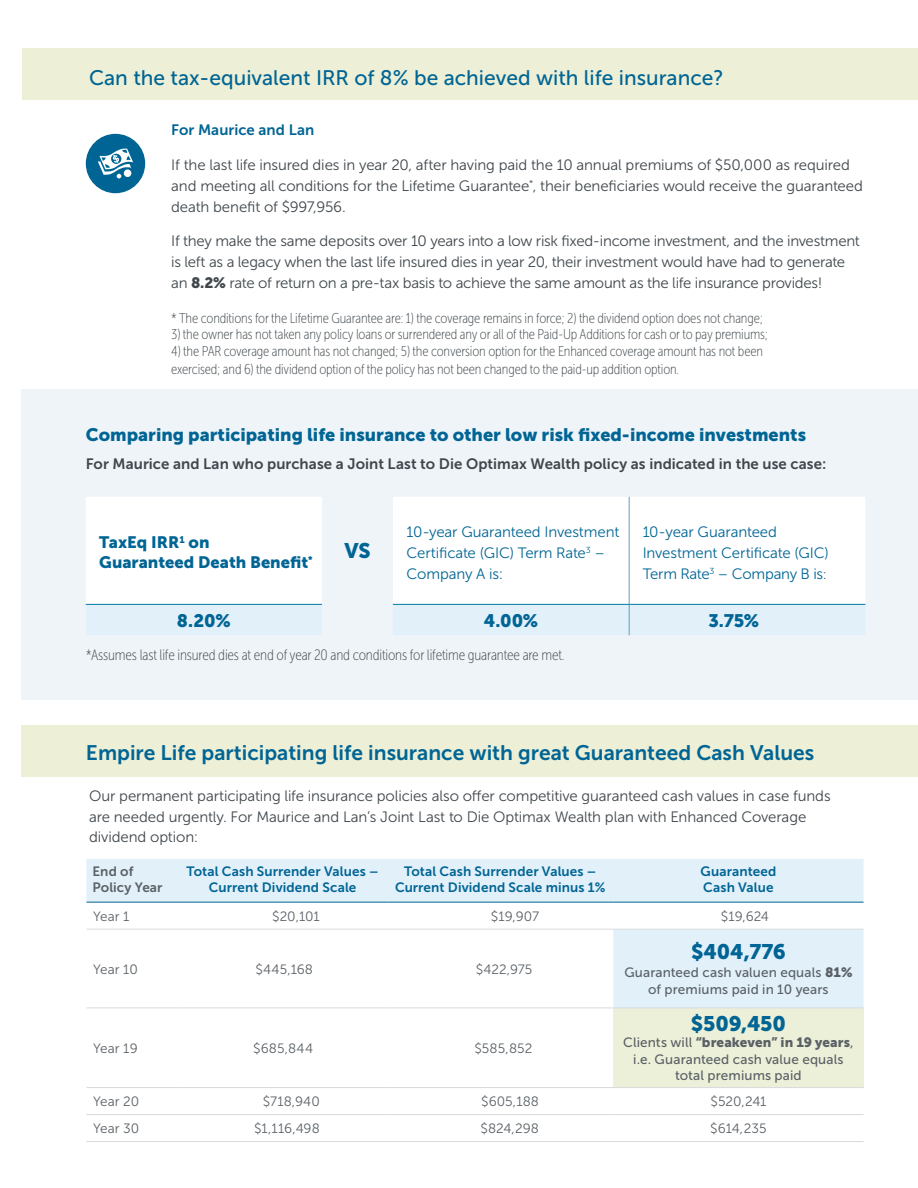
<style>
.page{position:relative;width:918px;height:1188px;background:#fff}
.page>*{position:absolute;margin:0;border:0;box-sizing:border-box;transform-origin:0 0}
.EL_SubHead_2_-_16_pt{font:21px "Museo Sans 700";color:#006594}
.EL_SubHead_2_-_16_pt-2{font:21px "Museo Sans 500";color:#006594}
.EL_Table_Text{font:21px "Museo Sans 900";letter-spacing:-.005em;color:#006594}
.EL_Heading_3_-_12_pt{font:18px "Museo Sans 900";color:#006594}
.EL_Table_Text-2{font:18px "Museo Sans 900";color:#006594}
.EL_Heading_3_-_12_pt-2{font:16.5px/19.8px "Museo Sans 900";color:#006594}
.New_Brand_Body_Copy_10_14{font:15px/21px "Museo Sans 300";letter-spacing:-.015em;color:#3f474c}
.New_Brand_Body_Copy_10_14-2{font:15px/21px "Museo Sans 300";letter-spacing:-.01em;color:#006594}
.EL_Heading_3_-_12_pt-3{font:15px "Museo Sans 700";letter-spacing:.005em;color:#3f474c}
.EL_Footnote_Legal{font:15px "Museo Sans Cond 100";letter-spacing:-.01em;color:#3f474c}
.EL_Heading_3_-_12_pt-4{font:15px "Museo Sans 700";letter-spacing:.005em;color:#006594}
.EL_Footnote_Legal-2{font:14.25px/18px "Museo Sans Cond 100";letter-spacing:-.01em;color:#3f474c}
.EL_Table_Text-3{font:13.5px "Museo Sans 300";letter-spacing:.005em;color:#5a6166}
.EL_Table_Text-4{font:13.5px/16.5px "Museo Sans 500";letter-spacing:.01em;color:#5a6166;text-align:center}
.EL_Table_Text-5{font:13.5px/16.5px "Museo Sans 700";letter-spacing:.01em;color:#006594;text-align:center}
.EL_Table_Text-6{font:13.5px/16.5px "Museo Sans 700";letter-spacing:.01em;color:#5a6166}
.s1{font-family:"Museo Sans 900"}
.s2{font-size:13.5px;color:#3f474c}
</style>
<div class="page">
<div style="left:22px;top:48px;width:896px;height:52px;background:#edefd6"></div>
<div style="left:86px;top:134px;width:59px;height:59px;background:#006594;border-radius:50%"></div>
<svg style="left:98px;top:149px;width:35px;height:29px"></svg>
<div style="left:22px;top:725px;width:896px;height:52px;background:#edefd6"></div>
<div style="left:21px;top:389px;width:897px;height:310px;background:#eff4f9"></div>
<svg style="left:86px;top:497px;width:779px;height:107px;fill:#fff"></svg>
<svg style="left:86px;top:604px;width:779px;height:31px"></svg>
<hr style="left:629px;top:604px;width:236px;height:1px;background:#0079a6">
<hr style="left:86px;top:604px;width:236px;height:1px;background:#0079a6">
<hr style="left:629px;top:497px;width:1px;height:107px;background:#629fc3">
<hr style="left:629px;top:605px;width:1px;height:30px;background:#629fc3">
<hr style="left:393px;top:604px;width:236px;height:1px;background:#0079a6">
<svg style="left:86px;top:859px;width:778px;height:149px;fill:#e2f0fa"></svg>
<svg style="left:86px;top:903px;width:92px;height:105px"></svg>
<div style="left:613px;top:1008px;width:251px;height:80px;background:#edf0d8"></div>
<hr style="left:86px;top:902px;width:92px;height:1px;background:#006594">
<hr style="left:178px;top:902px;width:209px;height:1px;background:#006594">
<hr style="left:387px;top:902px;width:226px;height:1px;background:#006594">
<hr style="left:613px;top:902px;width:251px;height:1px;background:#006594">
<hr style="left:86px;top:929px;width:92px;height:1px;background:#d7dbde">
<hr style="left:178px;top:929px;width:209px;height:1px;background:#d7dbde">
<hr style="left:387px;top:929px;width:226px;height:1px;background:#d7dbde">
<hr style="left:613px;top:929px;width:251px;height:1px;background:#d7dbde">
<hr style="left:86px;top:1008px;width:92px;height:1px;background:#d7dbde">
<hr style="left:178px;top:1008px;width:209px;height:1px;background:#d7dbde">
<hr style="left:387px;top:1008px;width:226px;height:1px;background:#d7dbde">
<hr style="left:613px;top:1008px;width:251px;height:1px;background:#d7dbde">
<hr style="left:86px;top:1087px;width:92px;height:1px;background:#d7dbde">
<hr style="left:178px;top:1087px;width:209px;height:1px;background:#d7dbde">
<hr style="left:387px;top:1087px;width:226px;height:1px;background:#d7dbde">
<hr style="left:613px;top:1087px;width:251px;height:1px;background:#d7dbde">
<hr style="left:86px;top:1114px;width:92px;height:1px;background:#d7dbde">
<hr style="left:178px;top:1114px;width:209px;height:1px;background:#d7dbde">
<hr style="left:387px;top:1114px;width:226px;height:1px;background:#d7dbde">
<hr style="left:613px;top:1114px;width:251px;height:1px;background:#d7dbde">
<hr style="left:86px;top:1141px;width:92px;height:1px;background:#d7dbde">
<hr style="left:178px;top:1141px;width:209px;height:1px;background:#d7dbde">
<hr style="left:387px;top:1141px;width:226px;height:1px;background:#d7dbde">
<hr style="left:613px;top:1141px;width:251px;height:1px;background:#d7dbde">
<h2 class="EL_SubHead_2_-_16_pt-2" style="left:89px;top:66px;width:636px">Can the tax-equivalent IRR of 8% be achieved with life insurance?</h2>
<h2 class="EL_Heading_3_-_12_pt-4" style="left:171px;top:122px;width:145px">For Maurice and Lan</h2>
<p class="New_Brand_Body_Copy_10_14" style="left:171px;top:154px;width:693px">If the last life insured dies in year 20, after having paid the 10 annual premiums of $50,000 as required and meeting all conditions for the Lifetime Guarantee<sup>*</sup>, their beneficiaries would receive the guaranteed death benefit of $997,956.</p>
<p class="New_Brand_Body_Copy_10_14" style="left:171px;top:231px;width:690px">If they make the same deposits over 10 years into a low risk fixed-income investment, and the investment is left as a legacy when the last life insured dies in year 20, their investment would have had to generate an <span class="s1">8.2%</span> rate of return on a pre-tax basis to achieve the same amount as the life insurance provides!</p>
<p class="EL_Footnote_Legal-2" style="left:171px;top:309px;width:593px">* The conditions for the Lifetime Guarantee are: 1) the coverage remains in force; 2) the dividend option does not change;</p>
<p class="EL_Footnote_Legal-2" style="left:171px;top:326px;width:598px">3) the owner has not taken any policy loans or surrendered any or all of the Paid-Up Additions for cash or to pay premiums;</p>
<p class="EL_Footnote_Legal-2" style="left:171px;top:342px;width:593px">4) the PAR coverage amount has not changed; 5) the conversion option for the Enhanced coverage amount has not been exercised; and 6) the dividend option of the policy has not been changed to the paid-up addition option.</p>
<h2 class="EL_Heading_3_-_12_pt" style="left:86px;top:425px;width:722px">Comparing participating life insurance to other low risk fixed-income investments</h2>
<h2 class="EL_Heading_3_-_12_pt-3" style="left:86px;top:456px;width:742px">For Maurice and Lan who purchase a Joint Last to Die Optimax Wealth policy as indicated in the use case:</h2>
<h2 class="EL_Heading_3_-_12_pt-2" style="left:99px;top:532px;width:215px">TaxEq IRR<sup>1</sup> on<br>Guaranteed Death Benefit<sup>*</sup></h2>
<p class="EL_Table_Text" style="left:344px;top:539px;width:28px">VS</p>
<p class="New_Brand_Body_Copy_10_14-2" style="left:406px;top:521px;width:214px">10-year Guaranteed Investment<br>Certificate (GIC) Term Rate<sup>3</sup> –<br>Company A is:</p>
<p class="New_Brand_Body_Copy_10_14-2" style="left:643px;top:521px;width:188px">10-year Guaranteed<br>Investment Certificate (GIC)<br>Term Rate<sup>3</sup> – Company B is<span class="s2">:</span></p>
<p class="EL_Table_Text-2" style="left:177px;top:610px;width:55px">8.20%</p>
<p class="EL_Table_Text-2" style="left:484px;top:610px;width:56px">4.00%</p>
<p class="EL_Table_Text-2" style="left:708px;top:610px;width:52px">3.75%</p>
<p class="EL_Footnote_Legal" style="left:86px;top:647px;width:480px">*Assumes last life insured dies at end of year 20 and conditions for lifetime guarantee are met.</p>
<h2 class="EL_SubHead_2_-_16_pt" style="left:86px;top:741px;width:730px">Empire Life participating life insurance with great Guaranteed Cash Values</h2>
<p class="New_Brand_Body_Copy_10_14" style="left:89px;top:786px;width:743px;line-height:20.2px">Our permanent participating life insurance policies also offer competitive guaranteed cash values in case funds are needed urgently. For Maurice and Lan’s Joint Last to Die Optimax Wealth plan with Enhanced Coverage dividend option:</p>
<p class="EL_Table_Text-6" style="left:92px;top:863px;width:72px">End of<br>Policy Year</p>
<p class="EL_Table_Text-5" style="left:186px;top:863px;width:194px">Total Cash Surrender Values –<br>Current Dividend Scale</p>
<p class="EL_Table_Text-5" style="left:395px;top:863px;width:212px">Total Cash Surrender Values –<br>Current Dividend Scale minus 1%</p>
<p class="EL_Table_Text-5" style="left:701px;top:863px;width:77px;text-align:left">Guaranteed<br>Cash Value</p>
<p class="EL_Table_Text-3" style="left:93px;top:909px;width:38px">Year 1</p>
<p class="EL_Table_Text-3" style="left:272px;top:909px;width:49px">$20,101</p>
<p class="EL_Table_Text-3" style="left:491px;top:909px;width:50px">$19,907</p>
<p class="EL_Table_Text-3" style="left:721px;top:909px;width:50px">$19,624</p>
<p class="EL_Table_Text-3" style="left:93px;top:962px;width:46px">Year 10</p>
<p class="EL_Table_Text-3" style="left:255px;top:962px;width:59px">$445,168</p>
<p class="EL_Table_Text-3" style="left:476px;top:962px;width:58px">$422,975</p>
<p class="EL_Table_Text-3" style="left:93px;top:1041px;width:46px">Year 19</p>
<p class="EL_Table_Text-3" style="left:253px;top:1041px;width:61px">$685,844</p>
<p class="EL_Table_Text-3" style="left:474px;top:1041px;width:59px">$585,852</p>
<p class="EL_Table_Text" style="left:691px;top:940px;width:96px">$404,776</p>
<p class="EL_Table_Text-4" style="left:624px;top:964px;width:230px">Guaranteed cash valuen equals <span class="s1">81% </span>of premiums paid in 10 years</p>
<p class="EL_Table_Text" style="left:691px;top:1012px;width:96px">$509,450</p>
<p class="EL_Table_Text-4" style="left:623px;top:1034px;width:232px">Clients will <span class="s1">“breakeven” in 19 years</span>, i.e. Guaranteed cash value equals total premiums paid</p>
<p class="EL_Table_Text-3" style="left:93px;top:1094px;width:48px">Year 20</p>
<p class="EL_Table_Text-3" style="left:263px;top:1094px;width:59px">$718,940</p>
<p class="EL_Table_Text-3" style="left:481px;top:1094px;width:59px">$605,188</p>
<p class="EL_Table_Text-3" style="left:710px;top:1094px;width:57px">$520,241</p>
<p class="EL_Table_Text-3" style="left:93px;top:1121px;width:48px">Year 30</p>
<p class="EL_Table_Text-3" style="left:254px;top:1121px;width:67px">$1,116,498</p>
<p class="EL_Table_Text-3" style="left:480px;top:1121px;width:60px">$824,298</p>
<p class="EL_Table_Text-3" style="left:710px;top:1121px;width:58px">$614,235</p>
</div>
